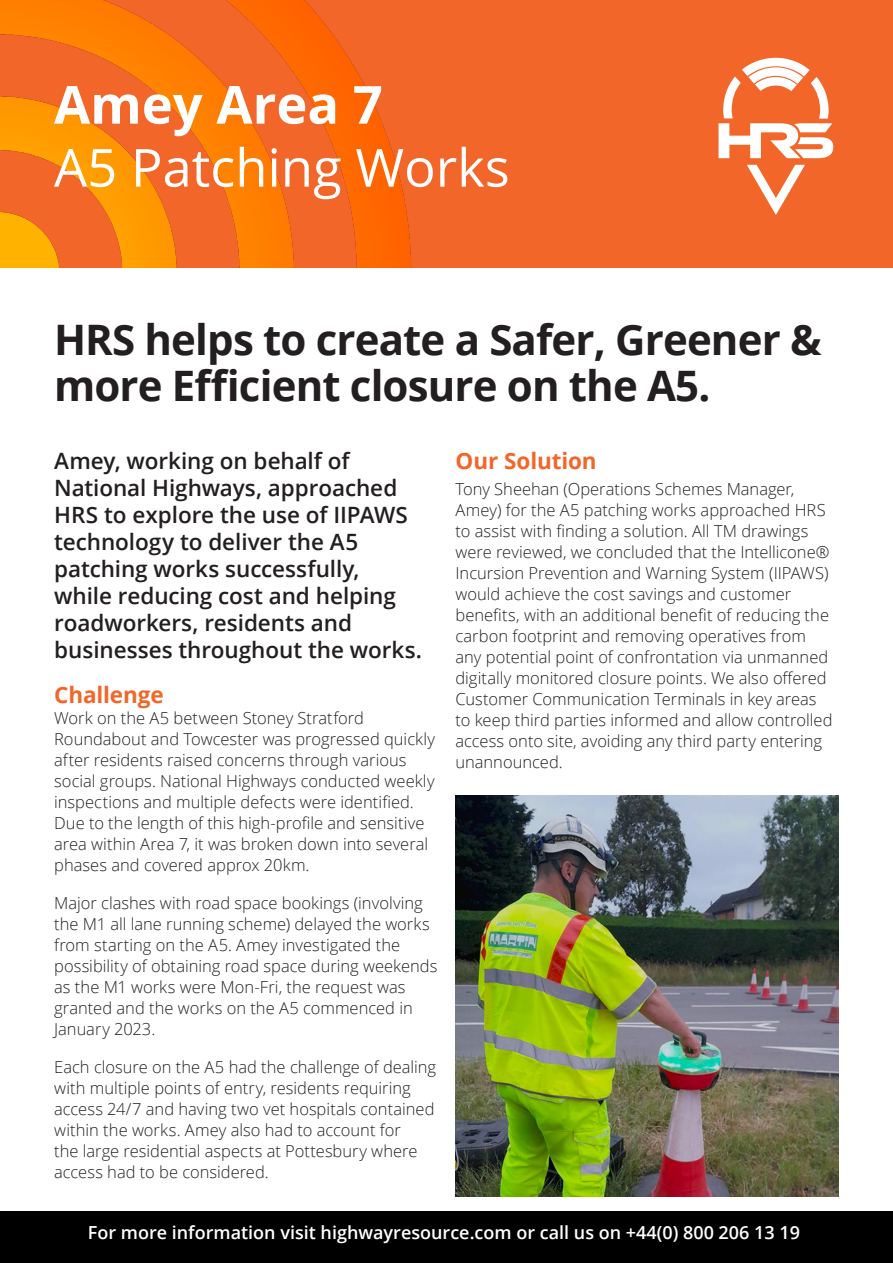
<style>
.page{position:relative;width:893px;height:1263px;background:#fff}
.page>*{position:absolute;margin:0;border:0;box-sizing:border-box;transform-origin:0 0}
.Project__Sector_main_title{font:52.5px "Open Sans";color:#fff}
.Client_Main_Title{font:700 52.5px "Open Sans";color:#fff}
.t1{font:700 42px/46.5px "Open Sans";letter-spacing:-.02em;color:#231f20}
.t2{font:600 22.5px/27px "Open Sans";letter-spacing:-.005em;color:#231f20}
.t3{font:700 22.5px "Open Sans";letter-spacing:-.005em;color:#f2662a}
.t4{font:600 18px "Open Sans";color:#fff}
.t5{font:300 16.5px/21px "Open Sans";color:#231f20}
</style>
<div class="page">
<div style="left:0;top:0;width:893px;height:268px;background:#f2662a"></div>
<img style="left:0;top:0;width:412px;height:268px">
<svg style="left:747px;top:165px;width:58px;height:50px"></svg>
<svg style="left:718px;top:58px;width:115px;height:100px"></svg>
<div style="left:0;top:1212px;width:893px;height:51px;background:#000"></div>
<img style="left:456px;top:796px;width:382px;height:400px">
<p class="Client_Main_Title" style="left:54px;top:68px;width:330px">Amey Area 7</p>
<p class="Project__Sector_main_title" style="left:54px;top:132px;width:457px">A5 Patching Works</p>
<p class="t1" style="left:54px;top:315px;width:769px">HRS helps to create a Safer, Greener &amp; more Efficient closure on the A5.</p>
<p class="t2" style="left:54px;top:447px;width:369px">Amey, working on behalf of<br>National Highways, approached<br>HRS to explore the use of IIPAWS technology to deliver the A5 patching works successfully, while reducing cost and helping roadworkers, residents and businesses throughout the works.</p>
<p class="t3" style="left:54px;top:679px;width:111px">Challenge</p>
<p class="t5" style="left:54px;top:707px;width:382px">Work on the A5 between Stoney Stratford Roundabout and Towcester was progressed quickly after residents raised concerns through various social groups. National Highways conducted weekly inspections and multiple defects were identified.<br>Due to the length of this high-profile and sensitive area within Area 7, it was broken down into several phases and covered approx 20km.</p>
<p class="t5" style="left:54px;top:892px;width:385px">Major clashes with road space bookings (involving the M1 all lane running scheme) delayed the works from starting on the A5. Amey investigated the possibility of obtaining road space during weekends as the M1 works were Mon-Fri, the request was granted and the works on the A5 commenced in January 2023.</p>
<p class="t5" style="left:54px;top:1056px;width:383px">Each closure on the A5 had the challenge of dealing with multiple points of entry, residents requiring access 24/7 and having two vet hospitals contained within the works. Amey also had to account for<br>the large residential aspects at Pottesbury where access had to be considered.</p>
<p class="t3" style="left:455px;top:445px;width:143px">Our Solution</p>
<p class="t5" style="left:455px;top:478px;width:379px">Tony Sheehan (Operations Schemes Manager, Amey) for the A5 patching works approached HRS to assist with finding a solution. All TM drawings were reviewed, we concluded that the Intellicone® Incursion Prevention and Warning System (IIPAWS) would achieve the cost savings and customer benefits, with an additional benefit of reducing the carbon footprint and removing operatives from any potential point of confrontation via unmanned digitally monitored closure points. We also offered Customer Communication Terminals in key areas to keep third parties informed and allow controlled access onto site, avoiding any third party entering unannounced.</p>
<p class="t4" style="left:88px;top:1219px;width:714px">For more information visit highwayresource.com or call us on +44(0) 800 206 13 19</p>
</div>
